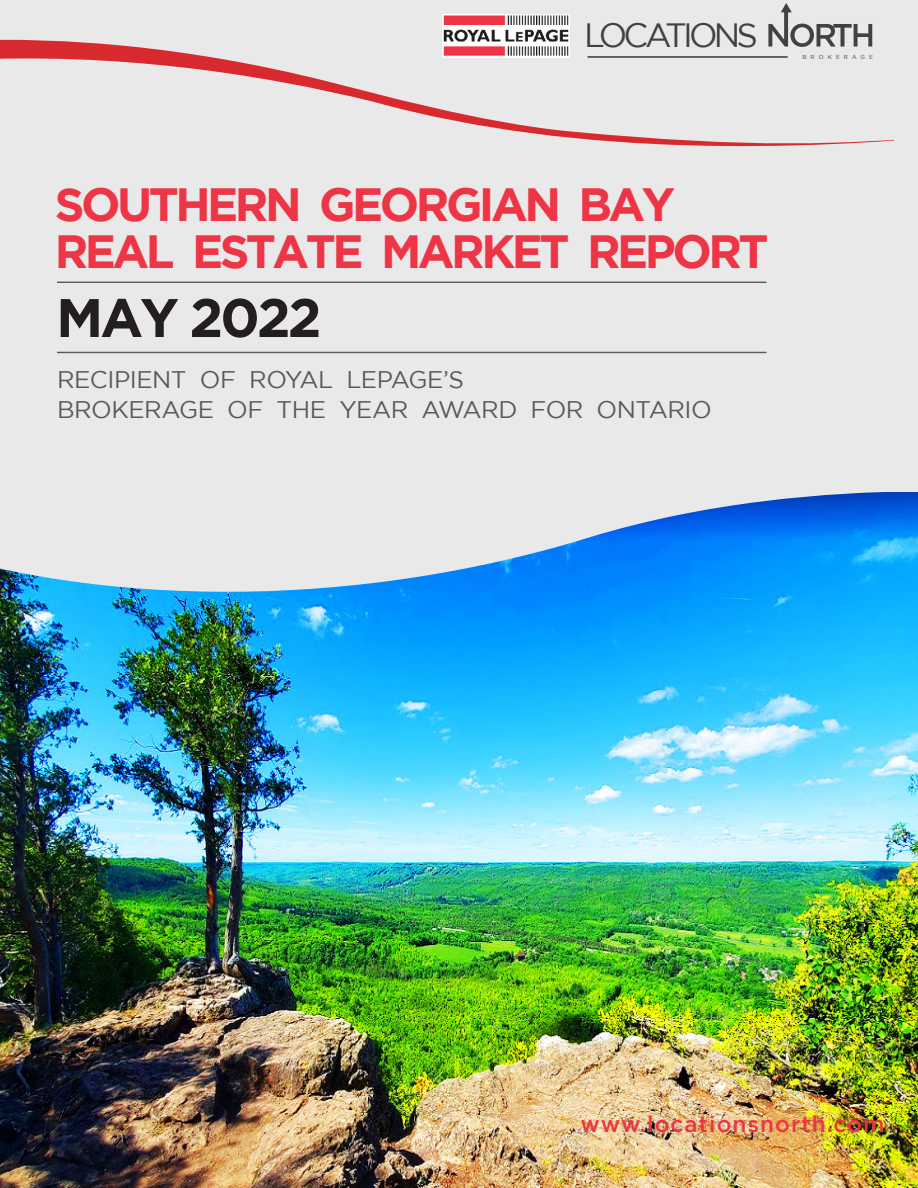
<style>
.page{position:relative;width:918px;height:1188px;background:#fff}
.page>*{position:absolute;margin:0;border:0;box-sizing:border-box;transform-origin:0 0}
.t1{font:700 54.15px "Gotham";letter-spacing:-.055em;color:#231f20}
.t2{font:700 46.5px/46.5px "Gotham";letter-spacing:-.075em;color:#ed3545}
.t3{font:33.6px "Gotham";letter-spacing:-.115em;color:#414141}
.t4{font:24px/30px "Gotham";letter-spacing:-.02em;color:#595a5c}
.t5{font:500 22.5px "Gotham";letter-spacing:.05em;color:#ed3545}
.t6{font:5.85px "Gotham";letter-spacing:.7em;color:#414141}
</style>
<div class="page">
<img style="left:0;top:610px;width:918px;height:578px">
<svg style="left:0;top:492px;width:918px;height:118px;background:#7bbbee"></svg>
<div style="left:0;top:0;width:918px;height:492px;background:#eae9ea"></div>
<hr style="left:57px;top:352px;width:709px;height:1px;background:#595a5c">
<hr style="left:57px;top:282px;width:709px;height:1px;background:#595a5c">
<img style="left:443px;top:15px;width:126px;height:22px">
<svg style="left:768px;top:3px;width:104px;height:34px"></svg>
<svg style="left:0;top:37px;width:894px;height:110px"></svg>
<p class="t3" style="left:584px;top:17px;width:175px">LOCATIONS</p>
<p class="t6" style="left:802px;top:53px;width:72px">BROKERAGE</p>
<p class="t2" style="left:55px;top:181px;width:715px">SOUTHERN GEORGIAN BAY<br>REAL ESTATE MARKET REPORT</p>
<p class="t1" style="left:56px;top:287px;width:267px">MAY 2022</p>
<p class="t4" style="left:57px;top:364px;width:656px">RECIPIENT OF ROYAL LEPAGE’S<br>BROKERAGE OF THE YEAR AWARD FOR ONTARIO</p>
<p class="t5" style="left:580px;top:1112px;width:306px">www.locationsnorth.com</p>
</div>
